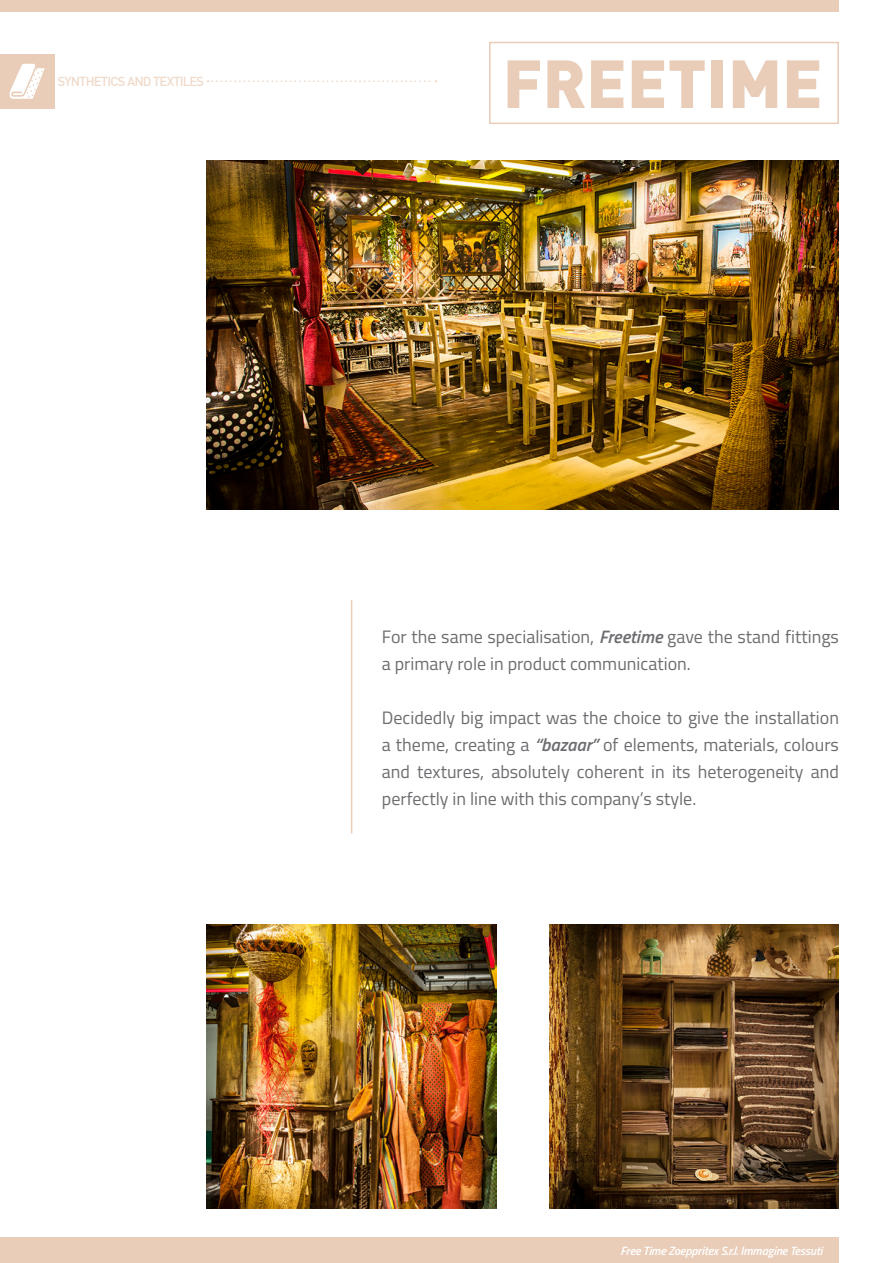
<style>
.page{position:relative;width:893px;height:1263px;background:#fff}
.page>*{position:absolute;margin:0;border:0;box-sizing:border-box;transform-origin:0 0}
.t1{font:900 66.9px "DIN";color:#e9cdb9}
.t2{font:18px/27px "Titillium";color:#6c6d70}
.t3{font:500 12.9px "DIN";letter-spacing:-.06em;color:#efdaca}
.t4{font:italic 600 12px "Titillium";letter-spacing:-.01em;color:#fff}
.s1{font-weight:600;font-style:italic}
</style>
<div class="page">
<div style="left:0;top:54px;width:54px;height:54px;background:#e9cdb9"></div>
<svg style="left:10px;top:64px;width:35px;height:35px"></svg>
<div style="left:0;top:0;width:839px;height:11px;background:#e9cdb9"></div>
<div style="left:0;top:1237px;width:839px;height:26px;background:#e9cdb9"></div>
<div style="left:489px;top:42px;width:350px;height:82px;border:2px solid #e9cdb9"></div>
<img style="left:549px;top:924px;width:290px;height:285px">
<img style="left:207px;top:924px;width:289px;height:285px">
<img style="left:207px;top:160px;width:632px;height:349px">
<svg style="left:208px;top:80px;width:229px;height:2px"></svg>
<hr style="left:351px;top:600px;width:1px;height:233px;background:#e9cdb9">
<p class="t3" style="left:58px;top:73px;width:148px">SYNTHETICS AND TEXTILES</p>
<h1 class="t1" style="left:503px;top:39px;width:321px">FREETIME</h1>
<p class="t2" style="left:382px;top:622px;width:459px">For the same specialisation, <span class="s1">Freetime</span> gave the stand fittings a primary role in product communication.</p>
<p class="t2" style="left:382px;top:703px;width:459px;text-align:justify">Decidedly big impact was the choice to give the installation a theme, creating a <span class="s1">“bazaar”</span> of elements, materials, colours and textures, absolutely coherent in its heterogeneity and perfectly in line with this company’s style.</p>
<p class="t4" style="left:620px;top:1241px;width:204px">Free Time Zoeppritex S.r.l. Immagine Tessuti</p>
</div>
